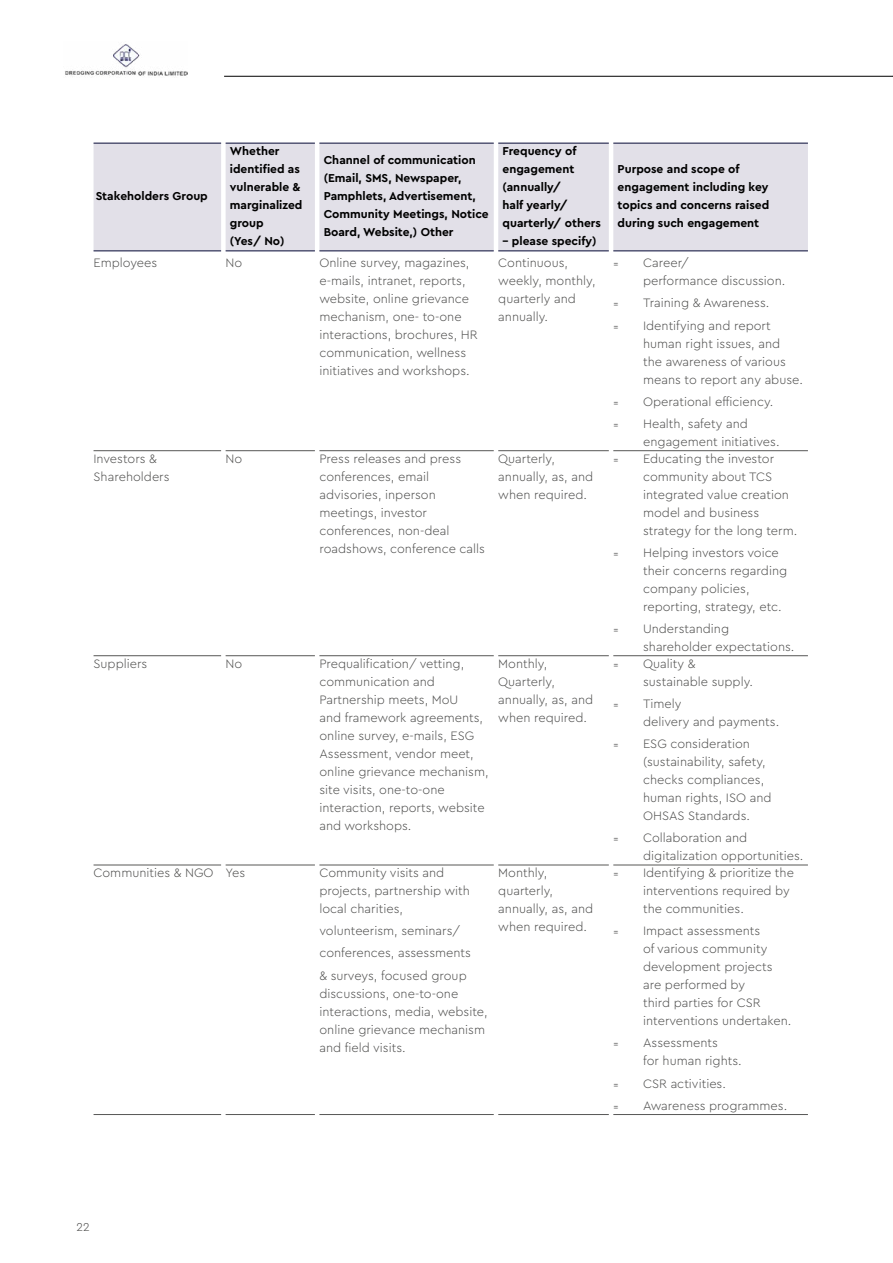
<style>
.page{position:relative;width:893px;height:1263px;background:#fff}
.page>*{position:absolute;margin:0;border:0;box-sizing:border-box;transform-origin:0 0}
.t1{font:300 12.75px/18px "Cera Pro";color:#4a4a49}
.t2{font:700 12px/18px "Cera Pro";color:#000}
.t3{font:300 12px "Cera Pro";color:#4a4a49}
</style>
<div class="page">
<div style="left:94px;top:143px;width:714px;height:108px;background:#e2e0e8"></div>
<hr style="left:94px;top:450px;width:127px;height:1px;background:#575756">
<hr style="left:226px;top:450px;width:89px;height:1px;background:#575756">
<hr style="left:319px;top:450px;width:175px;height:1px;background:#575756">
<hr style="left:498px;top:450px;width:111px;height:1px;background:#575756">
<hr style="left:613px;top:450px;width:195px;height:1px;background:#575756">
<hr style="left:94px;top:655px;width:127px;height:1px;background:#575756">
<hr style="left:226px;top:655px;width:89px;height:1px;background:#575756">
<hr style="left:319px;top:655px;width:175px;height:1px;background:#575756">
<hr style="left:498px;top:655px;width:111px;height:1px;background:#575756">
<hr style="left:613px;top:655px;width:195px;height:1px;background:#575756">
<hr style="left:94px;top:865px;width:127px;height:1px;background:#575756">
<hr style="left:226px;top:865px;width:89px;height:1px;background:#575756">
<hr style="left:319px;top:865px;width:175px;height:1px;background:#575756">
<hr style="left:498px;top:865px;width:111px;height:1px;background:#575756">
<hr style="left:613px;top:865px;width:195px;height:1px;background:#575756">
<hr style="left:94px;top:1114px;width:127px;height:1px;background:#575756">
<hr style="left:226px;top:1114px;width:89px;height:1px;background:#575756">
<hr style="left:319px;top:1114px;width:175px;height:1px;background:#575756">
<hr style="left:498px;top:1114px;width:111px;height:1px;background:#575756">
<hr style="left:613px;top:1114px;width:195px;height:1px;background:#575756">
<hr style="left:94px;top:143px;width:127px;height:1px;background:#20234b">
<hr style="left:94px;top:250px;width:127px;height:1px;background:#20234b">
<hr style="left:226px;top:143px;width:89px;height:1px;background:#20234b">
<hr style="left:226px;top:250px;width:89px;height:1px;background:#20234b">
<hr style="left:319px;top:143px;width:175px;height:1px;background:#20234b">
<hr style="left:319px;top:250px;width:175px;height:1px;background:#20234b">
<hr style="left:498px;top:143px;width:111px;height:1px;background:#20234b">
<hr style="left:498px;top:250px;width:111px;height:1px;background:#20234b">
<hr style="left:613px;top:143px;width:195px;height:1px;background:#20234b">
<hr style="left:613px;top:250px;width:195px;height:1px;background:#20234b">
<hr style="left:224px;top:76px;width:669px;height:1px;background:#000">
<img style="left:65px;top:44px;width:122px;height:32px">
<p class="t2" style="left:96px;top:187px;width:114px">Stakeholders Group</p>
<p class="t2" style="left:230px;top:142px;width:74px">Whether identified as vulnerable &amp; marginalized group<br>(Yes/ No)</p>
<p class="t2" style="left:324px;top:151px;width:166px">Channel of communication (Email, SMS, Newspaper,<br>Pamphlets, Advertisement,<br>Community Meetings, Notice<br>Board, Website,) Other</p>
<p class="t2" style="left:502px;top:142px;width:100px">Frequency of engagement (annually/<br>half yearly/ quarterly/ others</p>
<p class="t2" style="left:502px;top:232px;width:96px">– please specify)</p>
<p class="t2" style="left:618px;top:160px;width:153px">Purpose and scope of engagement including key topics and concerns raised during such engagement</p>
<p class="t1" style="left:94px;top:253px;width:65px">Employees</p>
<p class="t1" style="left:226px;top:253px;width:18px">No</p>
<p class="t1" style="left:319px;top:253px;width:160px">Online survey, magazines, e-mails, intranet, reports, website, online grievance mechanism, one- to-one interactions, brochures, HR communication, wellness initiatives and workshops.</p>
<p class="t1" style="left:498px;top:253px;width:99px">Continuous, weekly, monthly, quarterly and annually.</p>
<p class="t1" style="left:643px;top:253px;width:144px">Career/<br>performance discussion.</p>
<p class="t1" style="left:643px;top:291px;width:129px;line-height:22.2px">Training &amp; Awareness.<br>Identifying and report</p>
<p class="t1" style="left:643px;top:334px;width:161px">human right issues, and<br>the awareness of various means to report any abuse.</p>
<p class="t1" style="left:643px;top:390px;width:132px;line-height:22.2px">Operational efficiency.<br>Health, safety and</p>
<p class="t1" style="left:643px;top:432px;width:138px">engagement initiatives.</p>
<p class="t1" style="left:94px;top:449px;width:78px">Investors &amp;<br>Shareholders</p>
<p class="t1" style="left:226px;top:449px;width:18px">No</p>
<p class="t1" style="left:319px;top:449px;width:167px">Press releases and press conferences, email advisories, inperson meetings, investor conferences, non-deal roadshows, conference calls</p>
<p class="t1" style="left:498px;top:449px;width:96px">Quarterly, annually, as, and when required.</p>
<p class="t1" style="left:643px;top:449px;width:156px">Educating the investor community about TCS integrated value creation model and business strategy for the long term.</p>
<p class="t1" style="left:643px;top:543px;width:146px">Helping investors voice their concerns regarding company policies, reporting, strategy, etc.</p>
<p class="t1" style="left:643px;top:619px;width:153px">Understanding shareholder expectations.</p>
<p class="t1" style="left:94px;top:654px;width:55px">Suppliers</p>
<p class="t1" style="left:226px;top:654px;width:18px">No</p>
<p class="t1" style="left:319px;top:654px;width:171px">Prequalification/ vetting, communication and<br>Partnership meets, MoU<br>and framework agreements, online survey, e-mails, ESG<br>Assessment, vendor meet, online grievance mechanism, site visits, one-to-one interaction, reports, website and workshops.</p>
<p class="t1" style="left:498px;top:654px;width:96px">Monthly,<br>Quarterly, annually, as, and when required.</p>
<p class="t1" style="left:643px;top:654px;width:112px">Quality &amp; sustainable supply.</p>
<p class="t1" style="left:643px;top:694px;width:138px">Timely<br>delivery and payments.</p>
<p class="t1" style="left:643px;top:734px;width:130px">ESG consideration (sustainability, safety, checks compliances, human rights, ISO and<br>OHSAS Standards.</p>
<p class="t1" style="left:643px;top:828px;width:162px">Collaboration and digitalization opportunities.</p>
<p class="t1" style="left:94px;top:863px;width:153px">Communities &amp; NGO Yes</p>
<p class="t1" style="left:319px;top:863px;width:152px">Community visits and projects, partnership with local charities,</p>
<p class="t1" style="left:319px;top:919px;width:153px;line-height:22.2px">volunteerism, seminars/ conferences, assessments &amp; surveys, focused group</p>
<p class="t1" style="left:319px;top:984px;width:170px">discussions, one-to-one interactions, media, website, online grievance mechanism and field visits.</p>
<p class="t1" style="left:498px;top:863px;width:96px">Monthly, quarterly, annually, as, and when required.</p>
<p class="t1" style="left:643px;top:863px;width:152px">Identifying &amp; prioritize the interventions required by the communities.</p>
<p class="t1" style="left:643px;top:921px;width:150px">Impact assessments<br>of various community development projects are performed by<br>third parties for CSR interventions undertaken.</p>
<p class="t1" style="left:643px;top:1033px;width:100px">Assessments<br>for human rights.</p>
<p class="t1" style="left:643px;top:1072px;width:146px;line-height:22.2px">CSR activities.<br>Awareness programmes.</p>
<p class="t3" style="left:77px;top:1219px;width:15px">22</p>
</div>
